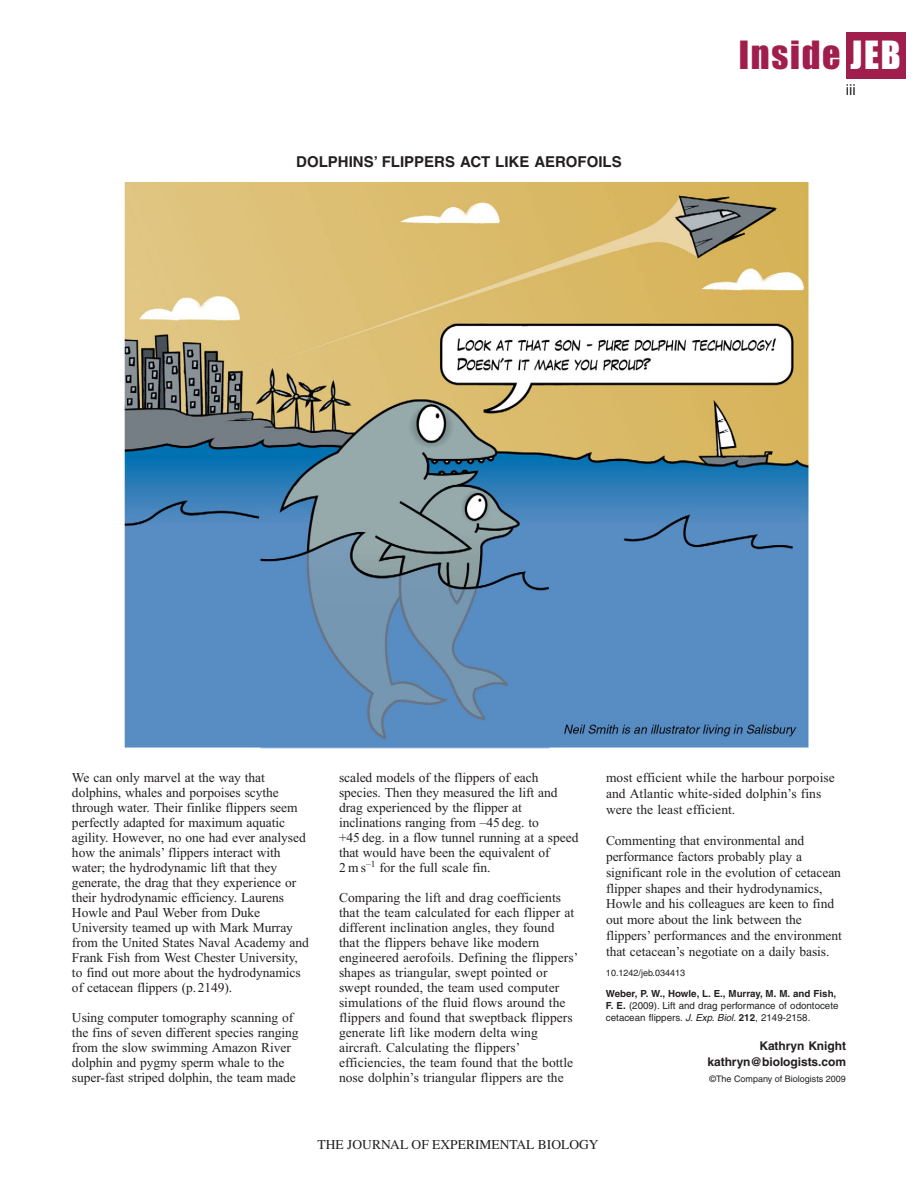
<style>
.page{position:relative;width:918px;height:1188px;background:#fff}
.page>*{position:absolute;margin:0;border:0;box-sizing:border-box;transform-origin:0 0}
.t1{font:36px "Impact";letter-spacing:.05em;color:#a01e4b}
.t2{font:700 15px "Helvetica";color:#231f20}
.t3{font:15px "Helvetica";color:#231f20}
.t4{font:13.5px/15px "Times New Roman";letter-spacing:-.005em;color:#231f20}
.t5{font:13.5px "Times";color:#231f20}
.t6{font:700 12px/15.9px "Helvetica";letter-spacing:-.005em;color:#231f20;text-align:right}
.t7{font:9.75px/12.1px "Helvetica";color:#231f20}
.t8{font:9px "Helvetica";color:#231f20}
.s1{color:#fff}
.s2{font-weight:700}
.s3{font-style:italic}
</style>
<div class="page">
<div style="left:846px;top:32px;width:60px;height:46px;background:#a01e4b"></div>
<img style="left:124px;top:183px;width:685px;height:566px">
<p class="t2" style="left:296px;top:156px;width:327px">DOLPHINS’ FLIPPERS ACT LIKE AEROFOILS</p>
<h1 class="t1" style="left:739px;top:44px;width:163px">Inside <span class="s1">JEB</span></h1>
<p class="t3" style="left:846px;top:84px;width:11px">iii</p>
<p class="t4" style="left:72px;top:772px;width:238px">We can only marvel at the way that dolphins, whales and porpoises scythe through water. Their finlike flippers seem perfectly adapted for maximum aquatic agility. However, no one had ever analysed how the animals’ flippers interact with water; the hydrodynamic lift that they generate, the drag that they experience or their hydrodynamic efficiency. Laurens Howle and Paul Weber from Duke University teamed up with Mark Murray from the United States Naval Academy and Frank Fish from West Chester University, to find out more about the hydrodynamics of cetacean flippers (p.2149).</p>
<p class="t4" style="left:72px;top:1011px;width:228px">Using computer tomography scanning of the fins of seven different species ranging from the slow swimming Amazon River dolphin and pygmy sperm whale to the super-fast striped dolphin, the team made</p>
<p class="t4" style="left:339px;top:771px;width:241px">scaled models of the flippers of each species. Then they measured the lift and drag experienced by the flipper at inclinations ranging from –45 deg. to<br>+45 deg. in a flow tunnel running at a speed that would have been the equivalent of<br>2 m s<sup>–1</sup> for the full scale fin.</p>
<p class="t4" style="left:339px;top:892px;width:241px">Comparing the lift and drag coefficients that the team calculated for each flipper at different inclination angles, they found that the flippers behave like modern engineered aerofoils. Defining the flippers’ shapes as triangular, swept pointed or swept rounded, the team used computer simulations of the fluid flows around the flippers and found that sweptback flippers generate lift like modern delta wing aircraft. Calculating the flippers’ efficiencies, the team found that the bottle nose dolphin’s triangular flippers are the</p>
<p class="t4" style="left:606px;top:771px;width:230px;line-height:15.9px">most efficient while the harbour porpoise and Atlantic white-sided dolphin’s fins were the least efficient.</p>
<p class="t4" style="left:606px;top:834px;width:237px;line-height:15.9px">Commenting that environmental and performance factors probably play a significant role in the evolution of cetacean flipper shapes and their hydrodynamics, Howle and his colleagues are keen to find out more about the link between the flippers’ performances and the environment that cetacean’s negotiate on a daily basis.</p>
<p class="t8" style="left:606px;top:969px;width:81px">10.1242/jeb.034413</p>
<p class="t7" style="left:606px;top:988px;width:234px"><span class="s2">Weber, P. W., Howle, L. E., Murray, M. M. and Fish,<br>F. E.</span> (2009). Lift and drag performance of odontocete cetacean flippers. <span class="s3">J. Exp. Biol.</span> <span class="s2">212</span>, 2149-2158.</p>
<p class="t6" style="left:708px;top:1039px;width:140px">Kathryn Knight kathryn@biologists.com</p>
<p class="t8" style="left:709px;top:1076px;width:138px">©The Company of Biologists 2009</p>
<p class="t5" style="left:318px;top:1137px;width:282px">THE JOURNAL OF EXPERIMENTAL BIOLOGY</p>
</div>
